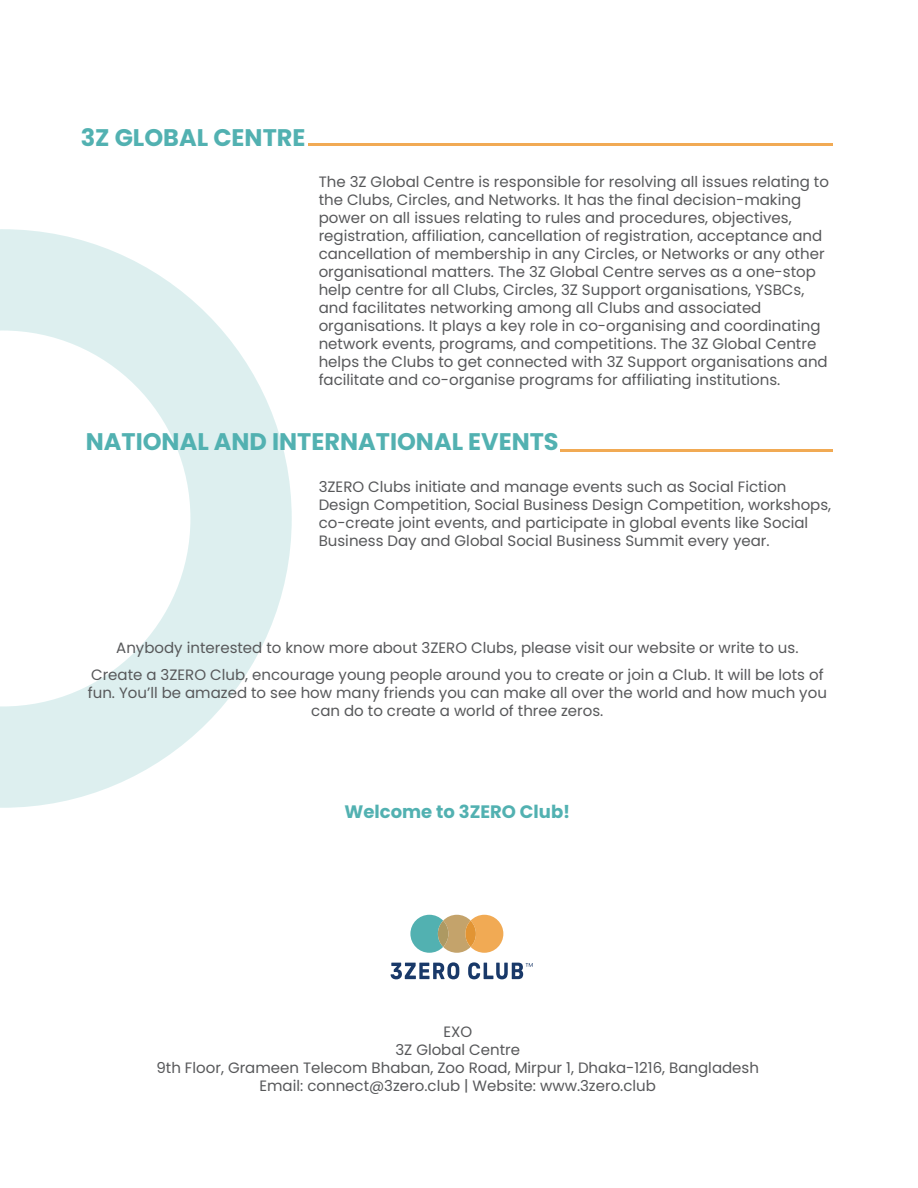
<style>
.page{position:relative;width:918px;height:1188px;background:#fff}
.page>*{position:absolute;margin:0;border:0;box-sizing:border-box;transform-origin:0 0}
.t1{font:700 24px "Poppins";color:#52b1b1}
.t2{font:700 18px "Poppins";color:#52b1b1}
.t3{font:15px/18px "Poppins";color:#57585a;text-align:center}
</style>
<div class="page">
<svg style="left:0;top:229px;width:292px;height:579px"></svg>
<svg style="left:410px;top:915px;width:93px;height:38px"></svg>
<svg style="left:465px;top:921px;width:11px;height:26px"></svg>
<svg style="left:391px;top:962px;width:68px;height:17px"></svg>
<svg style="left:468px;top:962px;width:65px;height:17px"></svg>
<hr style="left:309px;top:144px;width:524px;height:2px;background:#f1aa54">
<hr style="left:561px;top:449px;width:272px;height:2px;background:#f1aa54">
<h1 class="t1" style="left:81px;top:123px;width:226px">3Z GLOBAL CENTRE</h1>
<p class="t3" style="left:319px;top:173px;width:512px;text-align:left">The 3Z Global Centre is responsible for resolving all issues relating to the Clubs, Circles, and Networks. It has the final decision-making power on all issues relating to rules and procedures, objectives, registration, affiliation, cancellation of registration, acceptance and cancellation of membership in any Circles, or Networks or any other organisational matters. The 3Z Global Centre serves as a one-stop help centre for all Clubs, Circles, 3Z Support organisations, YSBCs, and facilitates networking among all Clubs and associated organisations. It plays a key role in co-organising and coordinating network events, programs, and competitions. The 3Z Global Centre helps the Clubs to get connected with 3Z Support organisations and facilitate and co-organise programs for affiliating institutions.</p>
<h1 class="t1" style="left:86px;top:427px;width:474px">NATIONAL AND INTERNATIONAL EVENTS</h1>
<p class="t3" style="left:319px;top:478px;width:514px;text-align:left">3ZERO Clubs initiate and manage events such as Social Fiction Design Competition, Social Business Design Competition, workshops, co-create joint events, and participate in global events like Social Business Day and Global Social Business Summit every year.</p>
<p class="t3" style="left:91px;top:634px;width:734px;line-height:27px">Anybody interested to know more about 3ZERO Clubs, please visit our website or write to us.<br>Create a 3ZERO Club, encourage young people around you to create or join a Club. It will be lots of</p>
<p class="t3" style="left:88px;top:684px;width:741px">fun. You’ll be amazed to see how many friends you can make all over the world and how much you can do to create a world of three zeros.</p>
<p class="t2" style="left:345px;top:801px;width:227px">Welcome to 3ZERO Club!</p>
<p class="t3" style="left:156px;top:1023px;width:604px">EXO<br>3Z Global Centre<br>9th Floor, Grameen Telecom Bhaban, Zoo Road, Mirpur 1, Dhaka-1216, Bangladesh Email: connect@3zero.club | Website: www.3zero.club</p>
</div>
